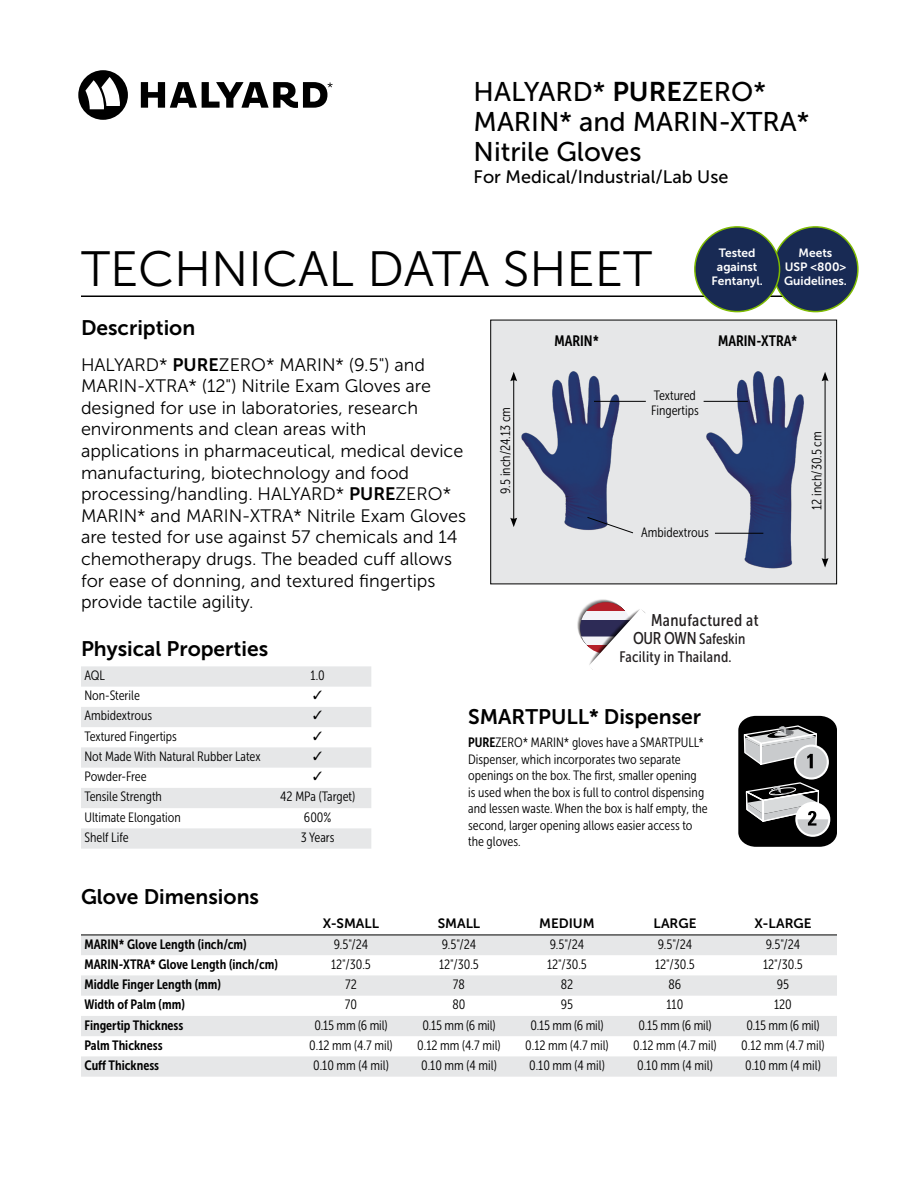
<style>
.page{position:relative;width:918px;height:1188px;background:#fff}
.page>*{position:absolute;margin:0;border:0;box-sizing:border-box;transform-origin:0 0}
.t1{font:49.5px "Museo Sans 300";color:#000}
.t2{font:27px/30px "Museo Sans 500";color:#000}
.t3{font:21px "Museo Sans 700";color:#000}
.t4{font:18px/21.6px "Museo Sans 300";color:#000}
.t5{font:18px "Museo Sans 500";color:#000}
.t6{font:16.95px "Museo Sans Cond 500";letter-spacing:-.01em;color:#231f20}
.t7{font:16.95px "Museo Sans Cond 500";letter-spacing:.02em;color:#231f20}
.t8{font:15.15px "Museo Sans Cond 500";color:#231f20}
.t9{font:15.15px "Museo Sans Cond 500";letter-spacing:.02em;color:#231f20}
.t10{font:15px "Museo Sans Cond 700";color:#000}
.t11{font:13.5px/16.5px "Museo Sans Cond 300";color:#000}
.t12{font:13.5px "Museo Sans Cond 700";color:#000}
.t13{font:13.5px "Museo Sans 700";color:#000}
.t14{font:12px/14.4px "Museo Sans 700";color:#fff;text-align:center}
.s1{font-family:"Museo Sans 700"}
.s2{font-size:16.95px}
.s3{font-family:"Museo Sans Cond 700"}
</style>
<div class="page">
<svg style="left:78px;top:70px;width:50px;height:50px"></svg>
<svg style="left:141px;top:82px;width:192px;height:26px"></svg>
<hr style="left:81px;top:296px;width:756px;height:1px;background:#000">
<svg style="left:81px;top:788px;width:290px;height:61px"></svg>
<svg style="left:81px;top:936px;width:756px;height:141px;fill:#e6e7e8"></svg>
<hr style="left:81px;top:935px;width:216px;height:1px;background:#000">
<hr style="left:297px;top:935px;width:108px;height:1px;background:#000">
<hr style="left:405px;top:935px;width:108px;height:1px;background:#000">
<hr style="left:513px;top:935px;width:108px;height:1px;background:#000">
<hr style="left:621px;top:935px;width:108px;height:1px;background:#000">
<hr style="left:729px;top:935px;width:108px;height:1px;background:#000">
<div style="left:491px;top:320px;width:346px;height:264px;background:#e6e7e8"></div>
<div style="left:490px;top:320px;width:347px;height:264px;border:1px solid #000"></div>
<img style="left:510px;top:371px;width:136px;height:159px">
<img style="left:703px;top:371px;width:126px;height:198px">
<hr style="left:825px;top:379px;width:1px;height:181px;background:#000">
<svg style="left:822px;top:372px;width:7px;height:9px"></svg>
<svg style="left:822px;top:558px;width:7px;height:10px"></svg>
<hr style="left:513px;top:379px;width:1px;height:141px;background:#000">
<svg style="left:510px;top:372px;width:7px;height:9px"></svg>
<svg style="left:510px;top:518px;width:7px;height:9px"></svg>
<hr style="left:715px;top:533px;width:48px;height:1px;background:#000">
<hr style="left:704px;top:401px;width:44px;height:1px;background:#000">
<hr style="left:594px;top:401px;width:52px;height:1px;background:#000">
<svg style="left:587px;top:516px;width:47px;height:18px"></svg>
<svg style="left:577px;top:599px;width:68px;height:71px"></svg>
<svg style="left:738px;top:716px;width:99px;height:131px;background:#5a5b5b"></svg>
<div style="left:773px;top:227px;width:85px;height:85px;background:#182a54;border-radius:50%"></div>
<div style="left:772px;top:226px;width:87px;height:86px;border:2px solid #7ebb00;border-radius:50%"></div>
<div style="left:695px;top:227px;width:85px;height:85px;background:#182a54;border-radius:50%"></div>
<div style="left:694px;top:226px;width:86px;height:86px;border:2px solid #7ebb00;border-radius:50%"></div>
<svg style="left:81px;top:666px;width:290px;height:102px"></svg>
<h2 class="t2" style="left:474px;top:77px;width:337px">HALYARD* <span class="s1">PURE</span>ZERO*<br>MARIN* and MARIN-XTRA*<br>Nitrile Gloves</h2>
<h3 class="t5" style="left:474px;top:167px;width:256px">For Medical/Industrial/Lab Use</h3>
<p class="t14" style="left:712px;top:245px;width:53px">Tested against<br>Fentanyl.</p>
<p class="t14" style="left:784px;top:245px;width:64px">Meets<br>USP &lt;800&gt;<br>Guidelines.</p>
<h1 class="t1" style="left:81px;top:242px;width:573px">TECHNICAL DATA SHEET</h1>
<h3 class="t3" style="left:81px;top:316px;width:116px">Description</h3>
<p class="t4" style="left:81px;top:354px;width:387px">HALYARD* <span class="s1">PURE</span>ZERO* MARIN* (9.5") and MARIN-XTRA* (12") Nitrile Exam Gloves are designed for use in laboratories, research environments and clean areas with applications in pharmaceutical, medical device manufacturing, biotechnology and food processing/handling. HALYARD* <span class="s1">PURE</span>ZERO* MARIN* and MARIN-XTRA* Nitrile Exam Gloves are tested for use against 57 chemicals and 14 chemotherapy drugs. The beaded cuff allows for ease of donning, and textured fingertips provide tactile agility.</p>
<p class="t10" style="left:554px;top:332px;width:46px">MARIN*</p>
<p class="t10" style="left:718px;top:332px;width:81px">MARIN-XTRA*</p>
<p class="t11" style="left:651px;top:388px;width:49px;line-height:15px">Textured<br>Fingertips</p>
<p class="t11" style="left:497px;top:494px;width:88px;rotate:-90deg">9.5 inch/24.13 cm</p>
<p class="t11" style="left:809px;top:510px;width:80px;rotate:-90deg">12 inch/30.5 cm</p>
<p class="t11" style="left:641px;top:525px;width:69px">Ambidextrous</p>
<p class="t7" style="left:651px;top:611px;width:109px">Manufactured at</p>
<p class="t8" style="left:633px;top:631px;width:114px"><span class="s2">OUR OWN</span> Safeskin</p>
<h3 class="t3" style="left:81px;top:637px;width:189px">Physical Properties</h3>
<p class="t11" style="left:84px;top:667px;width:22px">AQL</p>
<p class="t11" style="left:311px;top:667px;width:16px">1.0</p>
<p class="t11" style="left:84px;top:687px;width:57px">Non-Sterile</p>
<p class="t11" style="left:84px;top:708px;width:69px">Ambidextrous</p>
<p class="t11" style="left:84px;top:728px;width:94px">Textured Fingertips</p>
<p class="t11" style="left:84px;top:748px;width:178px">Not Made With Natural Rubber Latex</p>
<p class="t11" style="left:84px;top:768px;width:64px">Powder-Free</p>
<p class="t11" style="left:84px;top:789px;width:79px">Tensile Strength</p>
<p class="t11" style="left:280px;top:789px;width:76px">42 MPa (Target)</p>
<p class="t11" style="left:84px;top:809px;width:98px">Ultimate Elongation</p>
<p class="t11" style="left:304px;top:809px;width:29px">600%</p>
<p class="t11" style="left:84px;top:829px;width:46px">Shelf Life</p>
<p class="t11" style="left:301px;top:829px;width:35px">3 Years</p>
<p class="t9" style="left:620px;top:648px;width:114px">Facility in Thailand.</p>
<h3 class="t3" style="left:468px;top:705px;width:234px">SMARTPULL* Dispenser</h3>
<p class="t11" style="left:468px;top:735px;width:241px"><span class="s3">PURE</span>ZERO* MARIN* gloves have a SMARTPULL* Dispenser, which incorporates two separate openings on the box. The first, smaller opening<br>is used when the box is full to control dispensing and lessen waste. When the box is half empty, the second, larger opening allows easier access to the gloves.</p>
<p class="t6" style="left:615px;top:732px;width:167px">Manufactured at OUR OWN</p>
<p class="t8" style="left:597px;top:751px;width:157px">Safeskin Facility in Thailand.</p>
<h3 class="t3" style="left:81px;top:886px;width:180px">Glove Dimensions</h3>
<p class="t13" style="left:323px;top:916px;width:58px">X-SMALL</p>
<p class="t13" style="left:438px;top:916px;width:44px">SMALL</p>
<p class="t13" style="left:539px;top:916px;width:57px">MEDIUM</p>
<p class="t13" style="left:653px;top:916px;width:45px">LARGE</p>
<p class="t13" style="left:754px;top:916px;width:59px">X-LARGE</p>
<p class="t12" style="left:84px;top:936px;width:164px">MARIN* Glove Length (inch/cm)</p>
<p class="t11" style="left:334px;top:936px;width:36px">9.5"/24</p>
<p class="t11" style="left:442px;top:936px;width:36px">9.5"/24</p>
<p class="t11" style="left:550px;top:936px;width:36px">9.5"/24</p>
<p class="t11" style="left:658px;top:936px;width:36px">9.5"/24</p>
<p class="t11" style="left:766px;top:936px;width:36px">9.5"/24</p>
<p class="t12" style="left:84px;top:957px;width:195px">MARIN-XTRA* Glove Length (inch/cm)</p>
<p class="t11" style="left:331px;top:956px;width:41px">12"/30.5</p>
<p class="t11" style="left:439px;top:956px;width:41px">12"/30.5</p>
<p class="t11" style="left:547px;top:956px;width:41px">12"/30.5</p>
<p class="t11" style="left:655px;top:956px;width:41px">12"/30.5</p>
<p class="t11" style="left:763px;top:956px;width:41px">12"/30.5</p>
<p class="t12" style="left:84px;top:977px;width:138px">Middle Finger Length (mm)</p>
<p class="t11" style="left:345px;top:976px;width:13px">72</p>
<p class="t11" style="left:453px;top:976px;width:14px">78</p>
<p class="t11" style="left:561px;top:976px;width:14px">82</p>
<p class="t11" style="left:669px;top:976px;width:14px">86</p>
<p class="t11" style="left:777px;top:976px;width:14px">95</p>
<p class="t12" style="left:84px;top:997px;width:102px">Width of Palm (mm)</p>
<p class="t11" style="left:345px;top:996px;width:14px">70</p>
<p class="t11" style="left:452px;top:996px;width:15px">80</p>
<p class="t11" style="left:561px;top:996px;width:14px">95</p>
<p class="t11" style="left:667px;top:996px;width:18px">110</p>
<p class="t11" style="left:774px;top:996px;width:19px">120</p>
<p class="t12" style="left:84px;top:1017px;width:101px">Fingertip Thickness</p>
<p class="t11" style="left:314px;top:1017px;width:75px">0.15 mm (6 mil)</p>
<p class="t11" style="left:422px;top:1017px;width:75px">0.15 mm (6 mil)</p>
<p class="t11" style="left:530px;top:1017px;width:75px">0.15 mm (6 mil)</p>
<p class="t11" style="left:638px;top:1017px;width:75px">0.15 mm (6 mil)</p>
<p class="t11" style="left:746px;top:1017px;width:75px">0.15 mm (6 mil)</p>
<p class="t12" style="left:84px;top:1038px;width:80px">Palm Thickness</p>
<p class="t11" style="left:309px;top:1037px;width:85px">0.12 mm (4.7 mil)</p>
<p class="t11" style="left:417px;top:1037px;width:85px">0.12 mm (4.7 mil)</p>
<p class="t11" style="left:525px;top:1037px;width:85px">0.12 mm (4.7 mil)</p>
<p class="t11" style="left:633px;top:1037px;width:85px">0.12 mm (4.7 mil)</p>
<p class="t11" style="left:741px;top:1037px;width:85px">0.12 mm (4.7 mil)</p>
<p class="t12" style="left:84px;top:1058px;width:76px">Cuff Thickness</p>
<p class="t11" style="left:313px;top:1057px;width:77px">0.10 mm (4 mil)</p>
<p class="t11" style="left:421px;top:1057px;width:77px">0.10 mm (4 mil)</p>
<p class="t11" style="left:529px;top:1057px;width:77px">0.10 mm (4 mil)</p>
<p class="t11" style="left:637px;top:1057px;width:77px">0.10 mm (4 mil)</p>
<p class="t11" style="left:745px;top:1057px;width:77px">0.10 mm (4 mil)</p>
</div>
